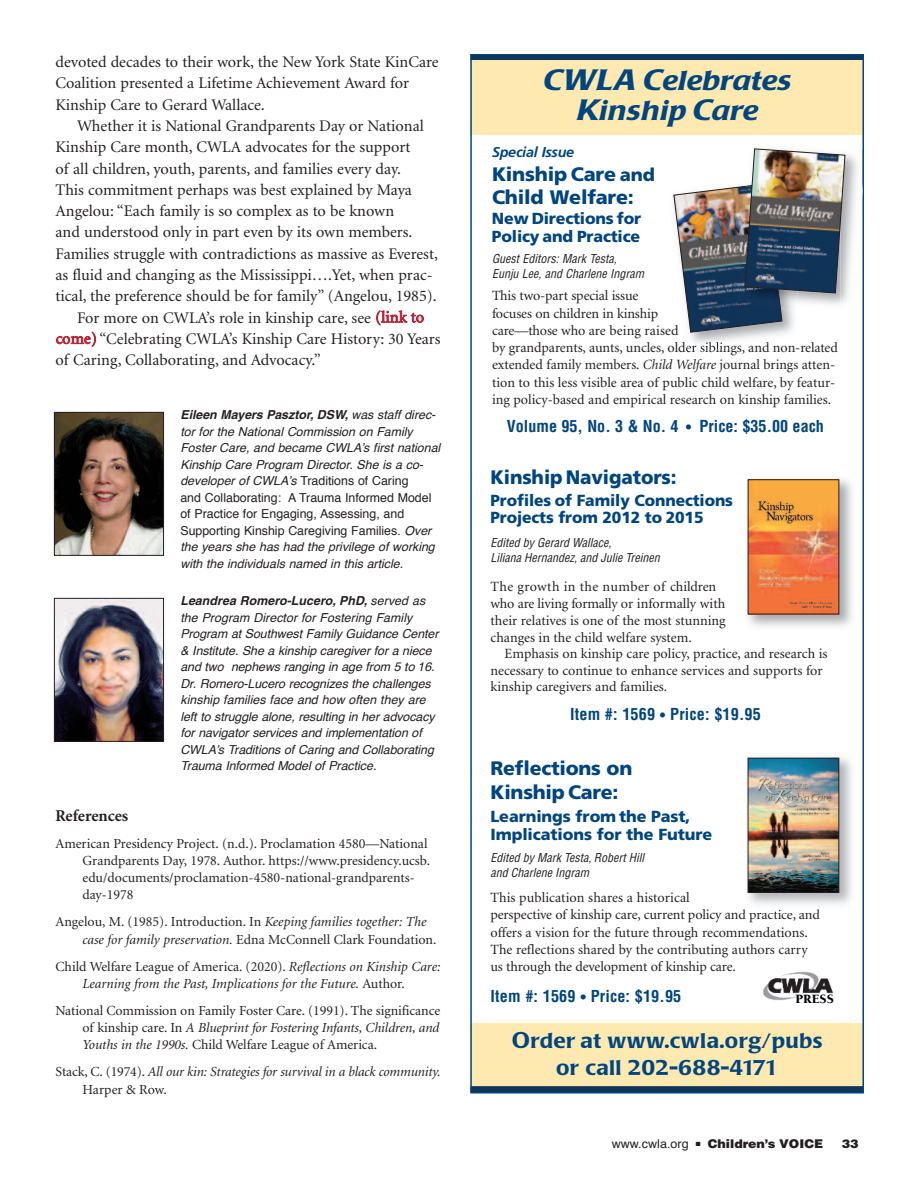
<style>
.page{position:relative;width:918px;height:1188px;background:#fff}
.page>*{position:absolute;margin:0;border:0;box-sizing:border-box;transform-origin:0 0}
.t1{font:italic 500 26.7px/30.5px "Poppl Laudatio";letter-spacing:.01em;color:#01457f;text-align:center;scale:1.15 1}
.t2{font:500 21.15px "Poppl Laudatio";color:#01457f;scale:1.08 1}
.t3{font:500 20.55px "Poppl Laudatio";letter-spacing:.02em;color:#01457f;scale:1.08 1}
.t4{font:900 19.5px/23.4px "Frutiger LT Std";letter-spacing:-.01em;color:#01457f}
.t5{font:900 19.5px "Frutiger LT Std";letter-spacing:-.01em;color:#01457f;scale:.96 1}
.t6{font:700 16.5px "Minion";letter-spacing:-.005em;color:#231f20}
.t7{font:16.2px/21.3px "Minion";color:#231f20}
.t8{font:700 condensed 16.2px "Helvetica LT Std";letter-spacing:.01em;color:#01457f}
.t9{font:900 16.05px/18px "Frutiger LT Std";letter-spacing:-.005em;color:#01457f}
.t10{font:italic 700 14.25px "Frutiger LT Std";letter-spacing:-.015em;color:#01457f}
.t11{font:14.1px/17.2px "Minion";color:#231f20}
.t12{font:13.8px/17.2px "Minion";color:#231f20}
.t13{font:italic 13.8px/17.2px "Minion";letter-spacing:-.01em;color:#231f20}
.t14{font:900 13.05px "Berkeley";color:#000006}
.t15{font:italic 12.3px/16.5px "Helvetica";letter-spacing:-.005em;color:#231f20}
.t16{font:italic condensed 12px/15px "Helvetica";color:#231f20}
.t17{font:900 12px "Helvetica";color:#231f20;scale:1.05 1}
.s1{color:#b62436}
.s2{font-weight:700}
.s3{font-style:normal}
.s4{font-style:italic}
.s5{font-size:29.25px}
.s6{font-size:18px}
.s7{font-size:13.5px}
.s8{font-size:22.65px}
.s9{font-size:20.55px}
.s10{font-weight:400}
</style>
<div class="page">
<div style="left:470px;top:57px;width:394px;height:77px;background:#fee9b0"></div>
<div style="left:470px;top:1024px;width:394px;height:69px;background:#fee9b0"></div>
<div style="left:470px;top:1086px;width:393px;height:6px;background:#0f355a"></div>
<div style="left:470px;top:54px;width:394px;height:6px;background:#0f355a"></div>
<img style="left:56px;top:414px;width:106px;height:140px">
<div style="left:54px;top:412px;width:110px;height:144px;border:1px solid #231f20"></div>
<img style="left:56px;top:600px;width:106px;height:140px">
<div style="left:54px;top:598px;width:110px;height:144px;border:1px solid #231f20"></div>
<div style="left:470px;top:54px;width:394px;height:1040px;border:2px solid #01457f"></div>
<img style="left:763px;top:971px;width:71px;height:30px">
<img style="left:747px;top:479px;width:105px;height:148px">
<img style="left:750px;top:481px;width:87px;height:131px">
<img style="left:742px;top:757px;width:110px;height:156px">
<img style="left:750px;top:760px;width:87px;height:131px">
<div style="left:748px;top:758px;width:91px;height:135px;border:1px solid #231f20"></div>
<img style="left:684px;top:333px;width:101px;height:20px">
<img style="left:846px;top:147px;width:16px;height:167px">
<img style="left:862px;top:149px;width:2px;height:41px">
<img style="left:673px;top:148px;width:173px;height:185px">
<h3 class="t7" style="left:55px;top:52px;width:385px">devoted decades to their work, the New York State KinCare<br>Coalition presented a Lifetime Achievement Award for<br>Kinship Care to Gerard Wallace.</h3>
<h3 class="t7" style="left:77px;top:116px;width:348px">Whether it is National Grandparents Day or National</h3>
<h3 class="t7" style="left:55px;top:138px;width:357px">Kinship Care month, CWLA advocates for the support</h3>
<h3 class="t7" style="left:55px;top:159px;width:347px">of all children, youth, parents, and families every day.</h3>
<h3 class="t7" style="left:55px;top:180px;width:358px">This commitment perhaps was best explained by Maya</h3>
<h3 class="t7" style="left:55px;top:202px;width:340px">Angelou: “Each family is so complex as to be known</h3>
<h3 class="t7" style="left:55px;top:223px;width:358px">and understood only in part even by its own members.</h3>
<h3 class="t7" style="left:55px;top:244px;width:384px">Families struggle with contradictions as massive as Everest,</h3>
<h3 class="t7" style="left:55px;top:265px;width:379px">as fluid and changing as the Mississippi….Yet, when prac-</h3>
<h3 class="t7" style="left:55px;top:287px;width:383px">tical, the preference should be for family” (Angelou, 1985).</h3>
<h3 class="t7" style="left:77px;top:308px;width:349px">For more on CWLA’s role in kinship care, see <span class="s1">(link to</span></h3>
<h3 class="t7" style="left:56px;top:329px;width:386px"><span class="s1">come)</span> “Celebrating CWLA’s Kinship Care History: 30 Years</h3>
<h3 class="t7" style="left:55px;top:351px;width:267px">of Caring, Collaborating, and Advocacy.”</h3>
<p class="t15" style="left:180px;top:408px;width:261px"><span class="s2">Eileen Mayers Pasztor, DSW,</span> was staff direc&shy;tor for the National Commission on Family Foster Care, and became CWLA’s first national Kinship Care Program Director. She is a co&shy;developer of CWLA’s <span class="s3">Traditions of Caring<br>and Collaborating: A Trauma Informed Model of Practice for Engaging, Assessing, and Supporting Kinship Caregiving Families.</span> Over the years she has had the privilege of working with the individuals named in this article.</p>
<p class="t15" style="left:180px;top:594px;width:260px"><span class="s2">Leandrea Romero-Lucero, PhD,</span> served as the Program Director for Fostering Family Program at Southwest Family Guidance Center &amp; Institute. She a kinship caregiver for a niece and two nephews ranging in age from 5 to 16.<br>Dr. Romero-Lucero recognizes the challenges kinship families face and how often they are left to struggle alone, resulting in her advocacy for navigator services and implementation of CWLA’s Traditions of Caring and Collaborating Trauma Informed Model of Practice.</p>
<h3 class="t6" style="left:56px;top:809px;width:74px">References</h3>
<p class="t12" style="left:83px;top:836px;width:349px;text-indent:-27px">American Presidency Project. (n.d.). Proclamation 4580—National Grandparents Day, 1978. Author. https://www.presidency.ucsb. edu/documents/proclamation-4580-national-grandparents&shy;day-1978</p>
<p class="t12" style="left:83px;top:914px;width:355px;text-indent:-27px">Angelou, M. (1985). Introduction. In <span class="s4">Keeping families together: The case for family preservation.</span> Edna McConnell Clark Foundation.</p>
<p class="t13" style="left:83px;top:959px;width:359px;text-indent:-27px"><span class="s3">Child Welfare League of America. (2020).</span> Reflections on Kinship Care:<br>Learning from the Past, Implications for the Future. <span class="s3">Author.</span></p>
<p class="t12" style="left:83px;top:1003px;width:359px;text-align:justify;text-indent:-27px">National Commission on Family Foster Care. (1991). The significance of kinship care. In <span class="s4">A Blueprint for Fostering Infants, Children, and Youths in the 1990s.</span> Child Welfare League of America.</p>
<p class="t13" style="left:83px;top:1064px;width:360px;text-indent:-27px"><span class="s3">Stack, C. (1974).</span> All our kin: Strategies for survival in a black community.<br><span class="s3">Harper &amp; Row.</span></p>
<h1 class="t1" style="left:543px;top:68px;width:217px"><span class="s5">CWLA C</span>elebrates<br><span class="s5">K</span>inship <span class="s5">C</span>are</h1>
<p class="t10" style="left:492px;top:146px;width:84px">Special Issue</p>
<h3 class="t4" style="left:492px;top:164px;width:164px">Kinship Care <span class="s6">and<br></span>Child Welfare:</h3>
<h3 class="t9" style="left:492px;top:210px;width:151px">New Directions for<br>Policy and Practice</h3>
<p class="t16" style="left:492px;top:251px;width:154px">Guest Editors: Mark Testa,<br>Eunju Lee, and Charlene Ingram</p>
<p class="t11" style="left:492px;top:288px;width:347px">This two-part special issue<br>focuses on children in kinship<br>care—those who are being raised<br>by grandparents, aunts, uncles, older siblings, and non-related extended family members. <span class="s4">Child Welfare</span> journal brings atten&shy;tion to this less visible area of public child welfare, by featur&shy;ing policy-based and empirical research on kinship families.</p>
<h3 class="t8" style="left:507px;top:420px;width:319px">Volume 95, No. 3 &amp; No. 4 <span class="s7">•</span> Price: $35.00 each</h3>
<h3 class="t5" style="left:490px;top:469px;width:195px">Kinship Navigators:</h3>
<h3 class="t9" style="left:490px;top:493px;width:244px;line-height:17.2px">Profiles of Family Connections<br>Projects from 2012 to 2015</h3>
<p class="t16" style="left:491px;top:535px;width:171px">Edited by Gerard Wallace,<br>Liliana Hernandez, and Julie Treinen</p>
<p class="t11" style="left:491px;top:579px;width:236px">The growth in the number of children who are living formally or informally with their relatives is one of the most stunning changes in the child welfare system.</p>
<p class="t11" style="left:491px;top:647px;width:339px;line-height:16.5px;text-indent:14px">Emphasis on kinship care policy, practice, and research is necessary to continue to enhance services and supports for kinship caregivers and families.</p>
<h3 class="t8" style="left:570px;top:708px;width:192px">Item #: 1569 <span class="s7">•</span> Price: $19.95</h3>
<h3 class="t4" style="left:490px;top:759px;width:143px">Reflections on<br>Kinship Care:</h3>
<h3 class="t9" style="left:490px;top:809px;width:223px">Learnings from the Past,<br>Implications for the Future</h3>
<p class="t16" style="left:490px;top:851px;width:155px">Edited by Mark Testa, Robert Hill and Charlene Ingram</p>
<p class="t11" style="left:490px;top:890px;width:331px">This publication shares a historical<br>perspective of kinship care, current policy and practice, and offers a vision for the future through recommendations.<br>The reflections shared by the contributing authors carry us through the development of kinship care.</p>
<h3 class="t8" style="left:491px;top:990px;width:192px">Item #: 1569 <span class="s7">•</span> Price: $19.95</h3>
<p class="t14" style="left:796px;top:994px;width:40px">PRESS</p>
<h3 class="t3" style="left:512px;top:1033px;width:289px"><span class="s8">O</span>rder at www.cwla.org/pubs</h3>
<h2 class="t2" style="left:556px;top:1059px;width:207px"><span class="s9">or call</span> 202-688-4171</h2>
<p class="t17" style="left:612px;top:1136px;width:203px"><span class="s10">www.cwla.org</span> ■ Children’s VOICE</p>
<p class="t17" style="left:842px;top:1136px;width:18px">33</p>
</div>
